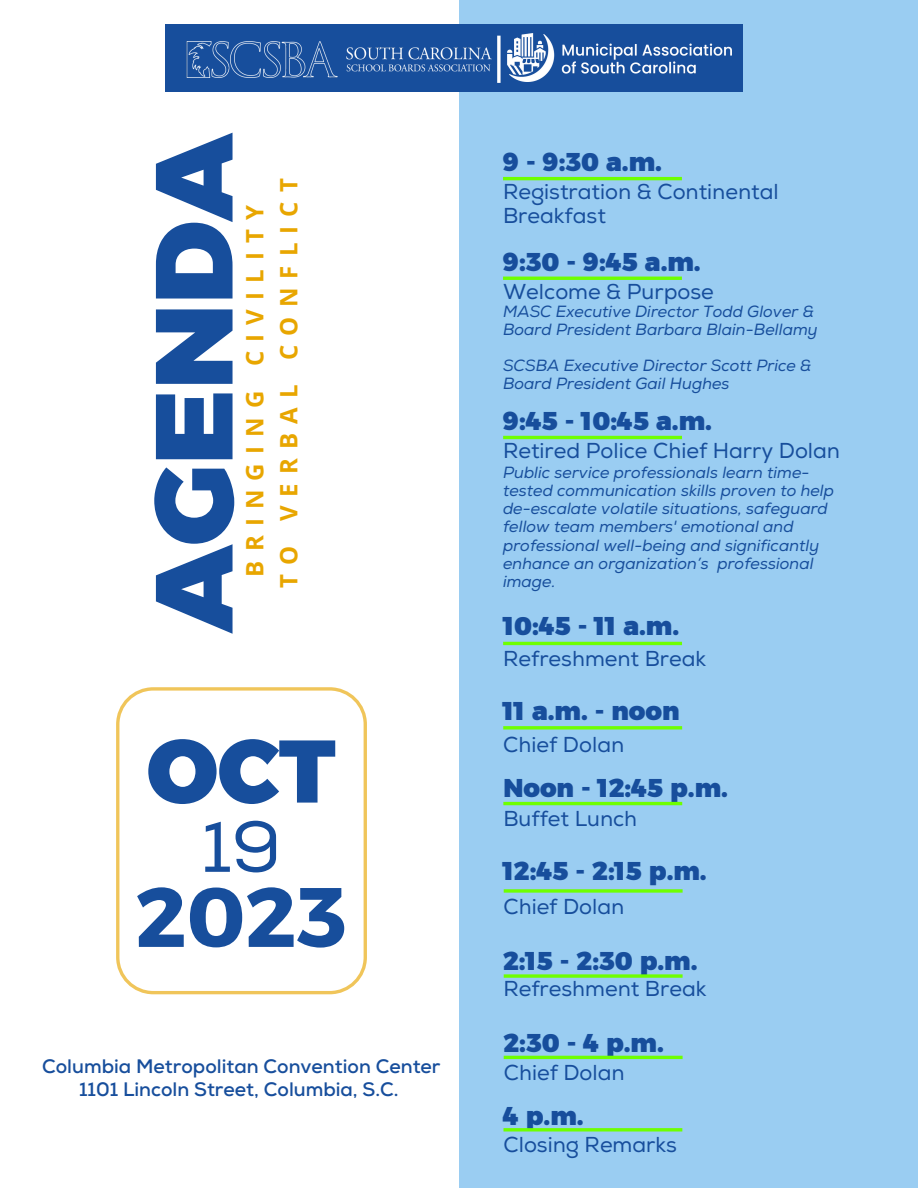
<style>
.page{position:relative;width:918px;height:1188px;background:#fff}
.page>*{position:absolute;margin:0;border:0;box-sizing:border-box;transform-origin:0 0}
.t1{font:109.35px "Kief Montaser Black";color:#174e9c}
.t2{font:88.65px "Kief Montaser Black";color:#174e9c}
.t3{font:84px "Kief Montaser Bold";color:#174e9c}
.t4{font:71.55px "Nexa";color:#174e9c}
.t5{font:25.65px "Kief Montaser Black";color:#174e9c}
.t6{font:700 24px "Open Sans";letter-spacing:.38em;color:#e8a600}
.t7{font:21.6px/24.3px "Nexa";color:#174e9c}
.t8{font:700 19.5px "Nexa";color:#174e9c}
.t9{font:italic 16.2px/18.1px "Nexa";color:#174e9c}
</style>
<div class="page">
<div style="left:459px;top:0;width:459px;height:1188px;background:#9acdf2"></div>
<svg style="left:116px;top:687px;width:251px;height:307px"></svg>
<div style="left:165px;top:25px;width:578px;height:67px;background:#174e9c"></div>
<img style="left:187px;top:42px;width:305px;height:36px">
<img style="left:507px;top:33px;width:224px;height:49px">
<svg style="left:497px;top:36px;width:4px;height:47px"></svg>
<hr style="left:503px;top:177px;width:179px;height:3px;background:#6eff00">
<hr style="left:503px;top:277px;width:179px;height:3px;background:#6eff00">
<hr style="left:503px;top:436px;width:179px;height:3px;background:#6eff00">
<hr style="left:503px;top:642px;width:179px;height:3px;background:#6eff00">
<svg style="left:503px;top:726px;width:179px;height:4px"></svg>
<hr style="left:503px;top:802px;width:179px;height:3px;background:#6eff00">
<svg style="left:504px;top:889px;width:179px;height:4px"></svg>
<svg style="left:504px;top:974px;width:179px;height:4px"></svg>
<hr style="left:504px;top:1056px;width:179px;height:3px;background:#6eff00">
<svg style="left:503px;top:1128px;width:179px;height:4px"></svg>
<p class="t1" style="left:127px;top:633px;width:502px;rotate:-90deg">AGENDA</p>
<p class="t6" style="left:238px;top:577px;width:373px;rotate:-90deg">BRINGING CIVILITY</p>
<p class="t6" style="left:272px;top:588px;width:411px;rotate:-90deg">TO VERBAL CONFLICT</p>
<p class="t2" style="left:147px;top:717px;width:190px">OCT</p>
<p class="t4" style="left:202px;top:805px;width:81px">19</p>
<p class="t3" style="left:136px;top:866px;width:213px">2023</p>
<p class="t8" style="left:42px;top:1055px;width:400px">Columbia Metropolitan Convention Center</p>
<p class="t8" style="left:79px;top:1078px;width:321px">1101 Lincoln Street, Columbia, S.C.</p>
<p class="t5" style="left:503px;top:146px;width:160px">9 - 9:30 a.m.</p>
<p class="t7" style="left:503px;top:180px;width:277px">Registration &amp; Continental<br>Breakfast</p>
<p class="t5" style="left:503px;top:246px;width:199px">9:30 - 9:45 a.m.</p>
<p class="t7" style="left:503px;top:280px;width:212px">Welcome &amp; Purpose</p>
<p class="t9" style="left:503px;top:303px;width:316px">MASC Executive Director Todd Glover &amp;<br>Board President Barbara Blain-Bellamy</p>
<p class="t9" style="left:503px;top:357px;width:310px">SCSBA Executive Director Scott Price &amp;<br>Board President Gail Hughes</p>
<p class="t5" style="left:503px;top:405px;width:210px">9:45 - 10:45 a.m.</p>
<p class="t7" style="left:503px;top:439px;width:339px">Retired Police Chief Harry Dolan</p>
<p class="t9" style="left:503px;top:464px;width:333px">Public service professionals learn time&shy;tested communication skills proven to help de-escalate volatile situations, safeguard fellow team members' emotional and professional well-being and significantly enhance an organization’s professional image.</p>
<p class="t5" style="left:503px;top:611px;width:177px">10:45 - 11 a.m.</p>
<p class="t7" style="left:503px;top:647px;width:205px">Refreshment Break</p>
<p class="t5" style="left:503px;top:696px;width:178px">11 a.m. - noon</p>
<p class="t7" style="left:503px;top:733px;width:122px">Chief Dolan</p>
<p class="t5" style="left:503px;top:772px;width:226px">Noon - 12:45 p.m.</p>
<p class="t7" style="left:503px;top:807px;width:135px">Buffet Lunch</p>
<p class="t5" style="left:503px;top:856px;width:205px">12:45 - 2:15 p.m.</p>
<p class="t7" style="left:503px;top:895px;width:122px">Chief Dolan</p>
<p class="t5" style="left:503px;top:945px;width:196px">2:15 - 2:30 p.m.</p>
<p class="t7" style="left:503px;top:977px;width:205px">Refreshment Break</p>
<p class="t5" style="left:503px;top:1028px;width:162px">2:30 - 4 p.m.</p>
<p class="t7" style="left:504px;top:1061px;width:122px">Chief Dolan</p>
<p class="t5" style="left:503px;top:1100px;width:82px">4 p.m.</p>
<p class="t7" style="left:503px;top:1134px;width:175px">Closing Remarks</p>
</div>
